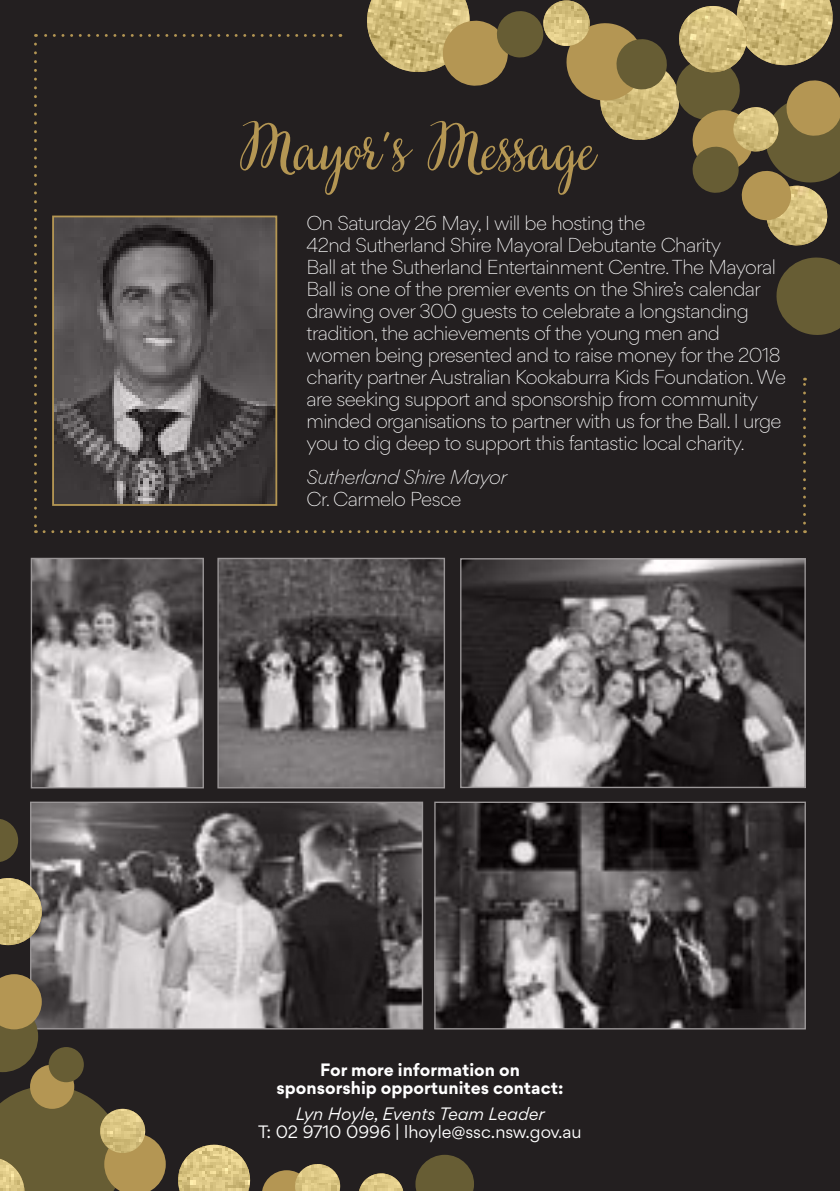
<style>
.page{position:relative;width:840px;height:1191px;background:#fff}
.page>*{position:absolute;margin:0;border:0;box-sizing:border-box;transform-origin:0 0}
.t1{font:60px "Very Berry Pro";color:#b49653}
.t2{font:300 18px/22px "Gordita";letter-spacing:-.03em;color:#fff}
.t3{font:italic 300 18px "Gordita";letter-spacing:-.03em;color:#fff}
.t4{font:700 16px/18px "Gordita";color:#fff;text-align:center}
.t5{font:16px "Gordita";color:#fff}
.t6{font:italic 16px "Gordita";color:#fff}
</style>
<div class="page">
<div style="left:0;top:0;width:839px;height:1191px;background:#231f20"></div>
<img style="left:32px;top:803px;width:389px;height:224px">
<svg style="left:0;top:819px;width:18px;height:43px"></svg>
<div style="left:30px;top:1064px;width:44px;height:44px;background:#b49653;border-radius:50%"></div>
<svg style="left:415px;top:1154px;width:59px;height:37px"></svg>
<img style="left:359px;top:1173px;width:44px;height:18px">
<svg style="left:262px;top:1170px;width:33px;height:21px"></svg>
<img style="left:295px;top:1164px;width:45px;height:27px">
<img style="left:178px;top:1144px;width:72px;height:47px">
<svg style="left:367px;top:0;width:177px;height:86px"></svg>
<svg style="left:0;top:1085px;width:166px;height:106px"></svg>
<img style="left:0;top:1158px;width:24px;height:33px">
<div style="left:49px;top:1047px;width:35px;height:35px;background:#675d34;border-radius:50%"></div>
<svg style="left:566px;top:0;width:273px;height:246px"></svg>
<img style="left:0;top:878px;width:42px;height:67px">
<svg style="left:776px;top:257px;width:63px;height:78px"></svg>
<img style="left:100px;top:1108px;width:45px;height:45px;border-radius:22px">
<svg style="left:0;top:974px;width:42px;height:98px;background:#827042"></svg>
<img style="left:55px;top:218px;width:219px;height:285px">
<div style="left:52px;top:215px;width:225px;height:291px;border:2px solid #b49653"></div>
<img style="left:33px;top:560px;width:169px;height:226px">
<img style="left:219px;top:560px;width:224px;height:226px">
<div style="left:217px;top:558px;width:228px;height:230px;border:1px solid #b49653"></div>
<img style="left:462px;top:560px;width:341px;height:226px">
<div style="left:460px;top:558px;width:345px;height:230px;border:1px solid #b49653"></div>
<img style="left:436px;top:803px;width:367px;height:224px">
<div style="left:434px;top:801px;width:371px;height:228px;border:1px solid #b49653"></div>
<svg style="left:35px;top:34px;width:296px;height:3px"></svg>
<svg style="left:34px;top:44px;width:3px;height:489px"></svg>
<svg style="left:44px;top:530px;width:761px;height:3px"></svg>
<svg style="left:803px;top:378px;width:2px;height:145px"></svg>
<img style="left:543px;top:0;width:46px;height:46px;border-radius:23px">
<h1 class="t1" style="left:237px;top:107px;width:359px">Mayor’s Message</h1>
<p class="t2" style="left:306px;top:212px;width:481px">On Saturday 26 May, I will be hosting the<br>42nd Sutherland Shire Mayoral Debutante Charity<br>Ball at the Sutherland Entertainment Centre. The Mayoral Ball is one of the premier events on the Shire’s calendar drawing over 300 guests to celebrate a longstanding tradition, the achievements of the young men and women being presented and to raise money for the 2018 charity partner Australian Kookaburra Kids Foundation. We are seeking support and sponsorship from community minded organisations to partner with us for the Ball. I urge you to dig deep to support this fantastic local charity.</p>
<p class="t3" style="left:306px;top:464px;width:202px">Sutherland Shire Mayor</p>
<p class="t2" style="left:306px;top:487px;width:156px">Cr. Carmelo Pesce</p>
<p class="t4" style="left:276px;top:1060px;width:288px">For more information on sponsorship opportunites contact:</p>
<p class="t6" style="left:295px;top:1102px;width:250px">Lyn Hoyle, Events Team Leader</p>
<p class="t5" style="left:258px;top:1119px;width:325px">T: 02 9710 0996 | lhoyle@ssc.nsw.gov.au</p>
</div>
